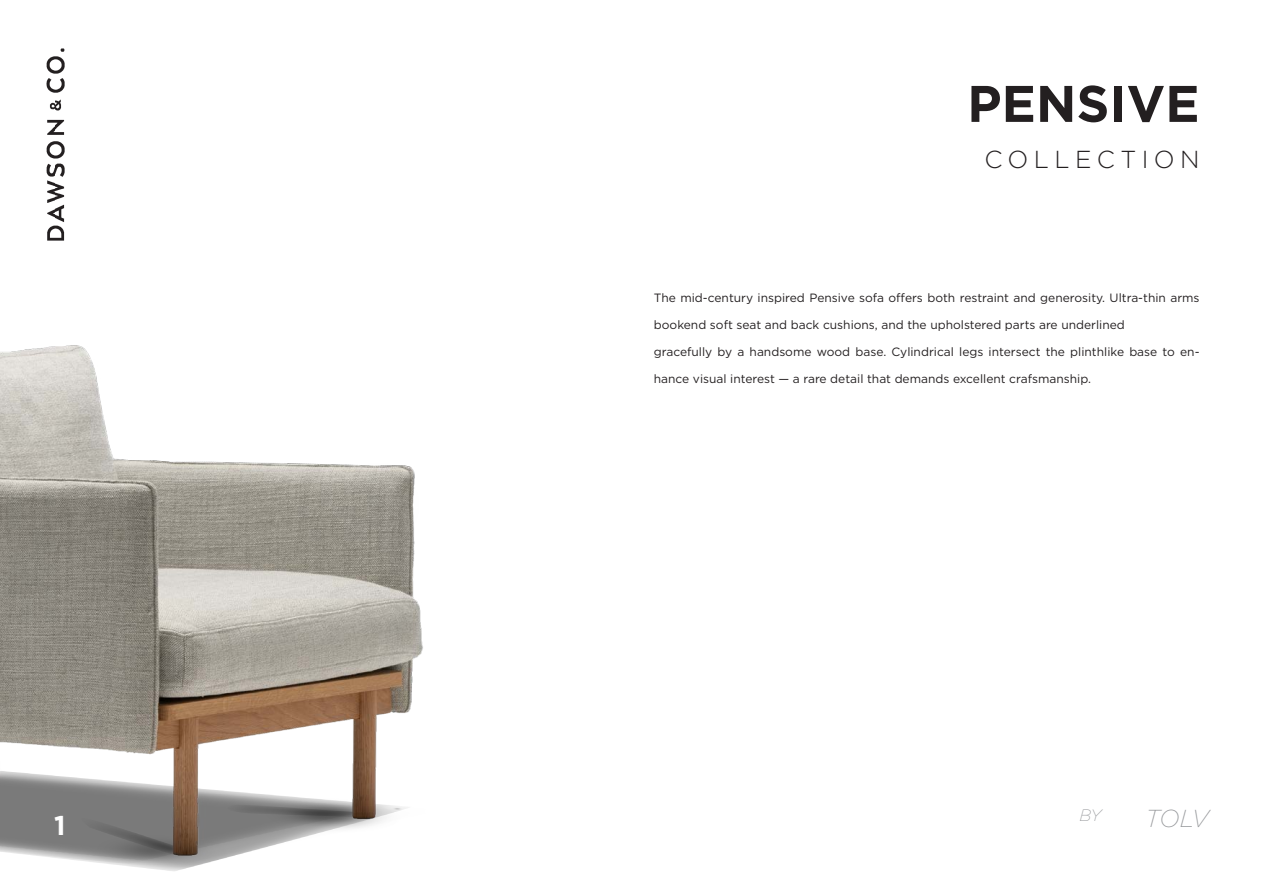
<style>
.page{position:relative;width:1263px;height:893px;background:#fff}
.page>*{position:absolute;margin:0;border:0;box-sizing:border-box;transform-origin:0 0}
.t1{font:700 51.3px "Gotham";color:#231f20}
.t2{font:700 27.15px "Gotham";color:#fff}
.t3{font:300 24.6px "Gotham";letter-spacing:.22em;color:#231f20}
.t4{font:italic 200 24.6px "Gotham";color:#95979a}
.t5{font:italic 200 16.5px "Gotham";color:#95979a}
.t6{font:12px "Gotham";color:#231f20}
</style>
<div class="page">
<img style="left:46px;top:48px;width:19px;height:193px">
<img style="left:0;top:345px;width:423px;height:526px">
<p class="t2" style="left:54px;top:808px;width:13px">1</p>
<p class="t1" style="left:967px;top:70px;width:234px">PENSIVE</p>
<p class="t3" style="left:984px;top:143px;width:217px">COLLECTION</p>
<p class="t6" style="left:654px;top:290px;width:547px">The mid-century inspired Pensive sofa offers both restraint and generosity. Ultra-thin arms</p>
<p class="t6" style="left:654px;top:317px;width:472px">bookend soft seat and back cushions, and the upholstered parts are underlined</p>
<p class="t6" style="left:654px;top:344px;width:547px">gracefully by a handsome wood base. Cylindrical legs intersect the plinthlike base to en-</p>
<p class="t6" style="left:654px;top:371px;width:439px">hance visual interest — a rare detail that demands excellent crafsmanship.</p>
<p class="t5" style="left:1079px;top:804px;width:24px">BY</p>
<p class="t4" style="left:1145px;top:803px;width:65px">TOLV</p>
</div>
